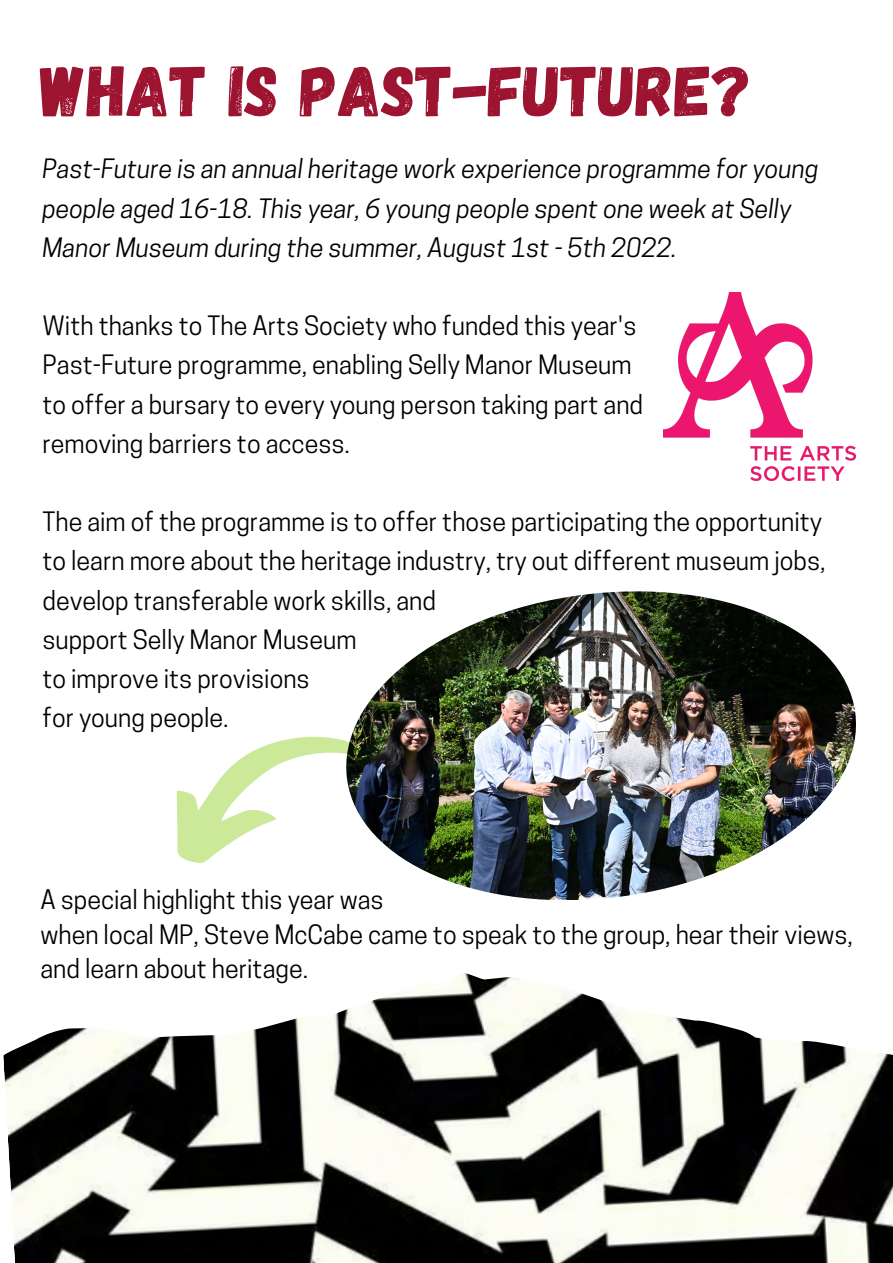
<style>
.page{position:relative;width:893px;height:1263px;background:#fff}
.page>*{position:absolute;margin:0;border:0;box-sizing:border-box;transform-origin:0 0}
.t1{font:71.47px "Gagalin";color:#9d1431}
.t2{font:25.12px/39.2px "Cooper Hewitt";color:#000}
.t3{font:italic 25.12px/39.2px "Cooper Hewitt";color:#000}
</style>
<div class="page">
<img style="left:3px;top:973px;width:890px;height:290px">
<svg style="left:176px;top:736px;width:170px;height:127px"></svg>
<img style="left:346px;top:591px;width:510px;height:309px">
<img style="left:663px;top:292px;width:193px;height:189px">
<h1 class="t1" style="left:40px;top:45px;width:713px">WHAT IS PAST-FUTURE?</h1>
<p class="t3" style="left:42px;top:152px;width:777px">Past-Future is an annual heritage work experience programme for young people aged 16-18. This year, 6 young people spent one week at Selly<br>Manor Museum during the summer, August 1st - 5th 2022.</p>
<p class="t2" style="left:42px;top:309px;width:602px">With thanks to The Arts Society who funded this year's Past-Future programme, enabling Selly Manor Museum to offer a bursary to every young person taking part and removing barriers to access.</p>
<p class="t2" style="left:42px;top:505px;width:784px">The aim of the programme is to offer those participating the opportunity to learn more about the heritage industry, try out different museum jobs, develop transferable work skills, and<br>support Selly Manor Museum<br>to improve its provisions<br>for young people.</p>
<p class="t2" style="left:40px;top:886px;width:814px;line-height:34.5px">A special highlight this year was<br>when local MP, Steve McCabe came to speak to the group, hear their views, and learn about heritage.</p>
</div>
